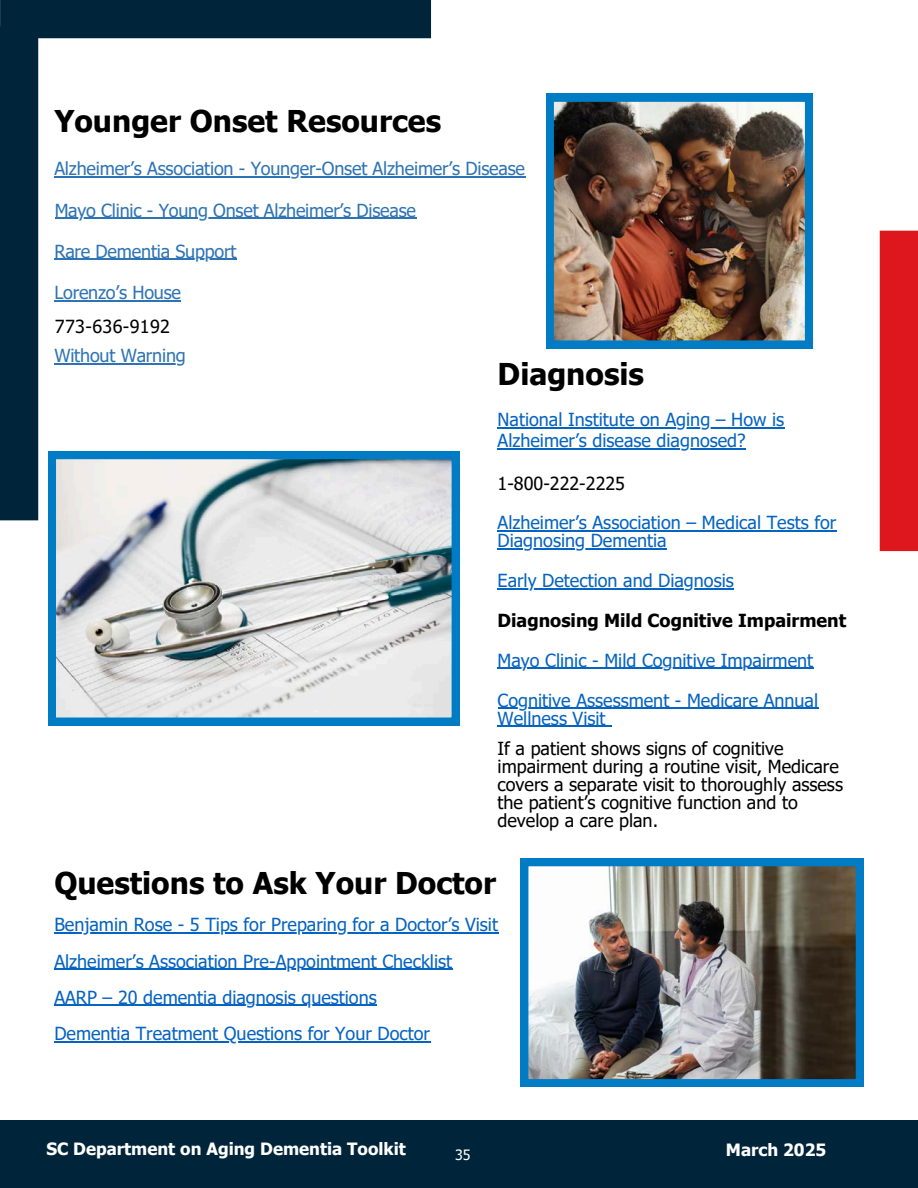
<style>
.page{position:relative;width:918px;height:1188px;background:#fff}
.page>*{position:absolute;margin:0;border:0;box-sizing:border-box;transform-origin:0 0}
.t1{font:700 30px "Tahoma";color:#000}
.t2{font:18px/18px "Tahoma";color:#0563c1}
.t3{font:18px/18px "Tahoma";color:#000}
.t4{font:18px "Tahoma";letter-spacing:-.01em;color:#2e74b5}
.t5{font:700 18px "Tahoma";color:#000}
.t6{font:18px "Tahoma";letter-spacing:.02em;color:#000}
.t7{font:700 16.95px "Tahoma";color:#fff}
.t8{font:14.25px "Tahoma";color:#fff}
</style>
<div class="page">
<div style="left:0;top:1120px;width:918px;height:68px;background:#00253b"></div>
<div style="left:0;top:0;width:431px;height:38px;background:#00253b"></div>
<div style="left:0;top:26px;width:38px;height:494px;background:#00253b"></div>
<div style="left:880px;top:231px;width:38px;height:320px;background:#de161e"></div>
<img style="left:521px;top:858px;width:343px;height:229px">
<hr style="left:54px;top:932px;width:445px;height:2px;background:#0563c1">
<hr style="left:54px;top:969px;width:399px;height:1px;background:#0563c1">
<hr style="left:54px;top:1005px;width:323px;height:1px;background:#0563c1">
<hr style="left:54px;top:1041px;width:376px;height:1px;background:#0563c1">
<img style="left:546px;top:94px;width:267px;height:254px">
<hr style="left:54px;top:176px;width:472px;height:2px;background:#2e74b5">
<hr style="left:55px;top:218px;width:361px;height:1px;background:#2e74b5">
<hr style="left:54px;top:259px;width:183px;height:1px;background:#2e74b5">
<hr style="left:54px;top:300px;width:127px;height:1px;background:#2e74b5">
<svg style="left:48px;top:451px;width:411px;height:274px;background:#bdcad1"></svg>
<hr style="left:498px;top:427px;width:287px;height:1px;background:#0563c1">
<hr style="left:498px;top:449px;width:248px;height:1px;background:#0563c1">
<hr style="left:498px;top:530px;width:339px;height:2px;background:#0563c1">
<hr style="left:498px;top:548px;width:130px;height:2px;background:#0563c1">
<hr style="left:628px;top:548px;width:39px;height:2px;background:#0563c1">
<hr style="left:498px;top:588px;width:236px;height:1px;background:#0563c1">
<hr style="left:498px;top:668px;width:316px;height:1px;background:#0563c1">
<hr style="left:498px;top:708px;width:321px;height:1px;background:#0563c1">
<hr style="left:498px;top:726px;width:108px;height:1px;background:#0563c1">
<hr style="left:54px;top:364px;width:132px;height:1px;background:#2e74b5">
<p class="t1" style="left:54px;top:102px;width:388px">Younger Onset Resources</p>
<p class="t4" style="left:54px;top:157px;width:472px">Alzheimer’s Association - Younger-Onset Alzheimer’s Disease</p>
<p class="t4" style="left:55px;top:199px;width:363px">Mayo Clinic - Young Onset Alzheimer’s Disease</p>
<h1 class="t4" style="left:54px;top:240px;width:184px">Rare Dementia Support</h1>
<p class="t4" style="left:54px;top:281px;width:128px">Lorenzo’s House</p>
<p class="t6" style="left:55px;top:315px;width:117px">773-636-9192</p>
<p class="t4" style="left:54px;top:344px;width:133px">Without Warning</p>
<p class="t1" style="left:498px;top:355px;width:148px">Diagnosis</p>
<p class="t2" style="left:498px;top:410px;width:288px">National Institute on Aging – How is</p>
<p class="t2" style="left:498px;top:431px;width:250px">Alzheimer’s disease diagnosed?</p>
<p class="t3" style="left:498px;top:474px;width:129px">1-800-222-2225</p>
<p class="t2" style="left:498px;top:513px;width:340px">Alzheimer’s Association – Medical Tests for</p>
<p class="t2" style="left:498px;top:531px;width:171px">Diagnosing Dementia</p>
<p class="t2" style="left:498px;top:571px;width:238px">Early Detection and Diagnosis</p>
<p class="t5" style="left:498px;top:609px;width:350px">Diagnosing Mild Cognitive Impairment</p>
<p class="t2" style="left:498px;top:651px;width:317px">Mayo Clinic - Mild Cognitive Impairment</p>
<h1 class="t2" style="left:498px;top:690px;width:322px">Cognitive Assessment - Medicare Annual<br>Wellness Visit</h1>
<p class="t3" style="left:498px;top:739px;width:347px">If a patient shows signs of cognitive impairment during a routine visit, Medicare covers a separate visit to thoroughly assess the patient’s cognitive function and to develop a care plan.</p>
<p class="t1" style="left:54px;top:864px;width:443px">Questions to Ask Your Doctor</p>
<p class="t2" style="left:54px;top:915px;width:445px">Benjamin Rose - 5 Tips for Preparing for a Doctor’s Visit</p>
<p class="t2" style="left:54px;top:951px;width:399px">Alzheimer’s Association Pre-Appointment Checklist</p>
<p class="t2" style="left:54px;top:988px;width:324px">AARP – 20 dementia diagnosis questions</p>
<h1 class="t2" style="left:54px;top:1024px;width:377px">Dementia Treatment Questions for Your Doctor</h1>
<p class="t7" style="left:46px;top:1138px;width:361px">SC Department on Aging Dementia Toolkit</p>
<p class="t8" style="left:455px;top:1146px;width:17px">35</p>
<p class="t7" style="left:726px;top:1139px;width:102px">March 2025</p>
</div>
